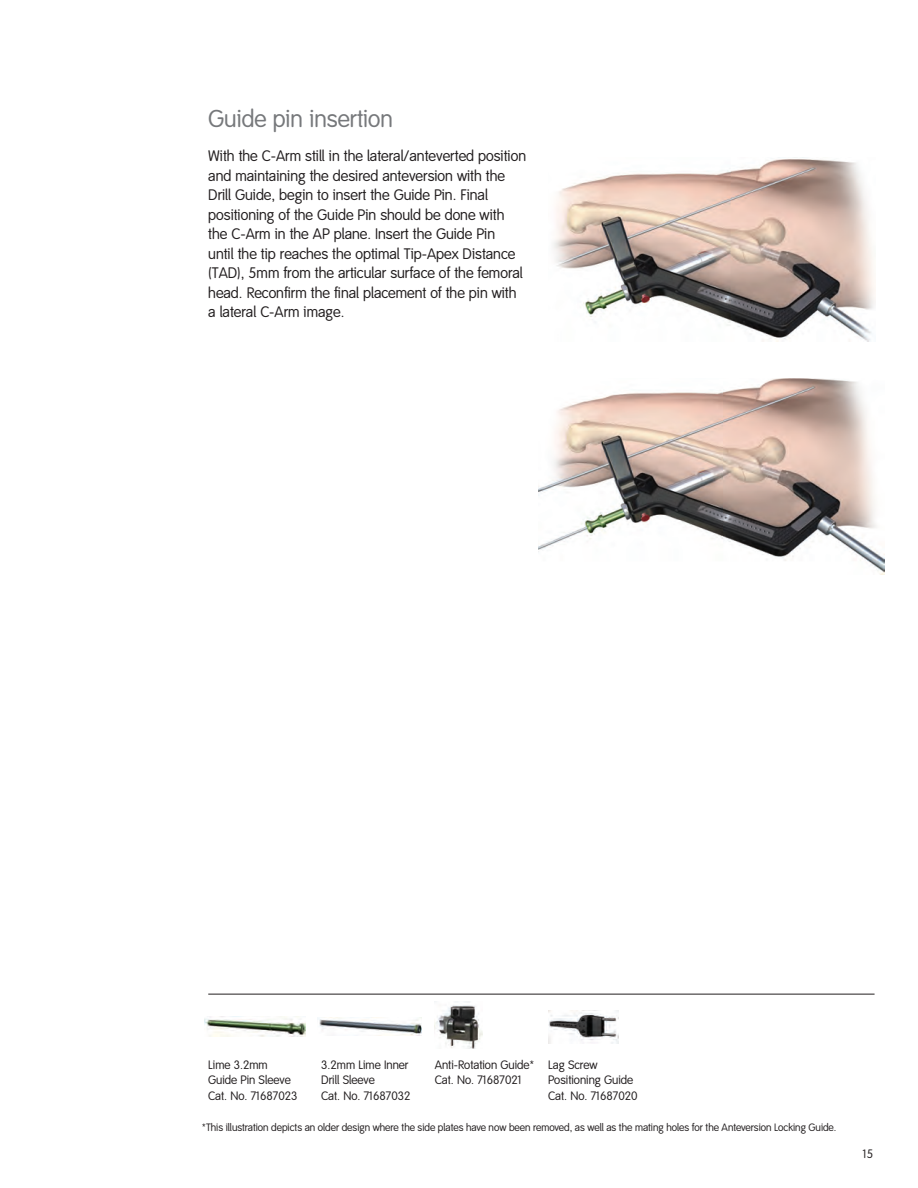
<style>
.page{position:relative;width:918px;height:1188px;background:#fff}
.page>*{position:absolute;margin:0;border:0;box-sizing:border-box;transform-origin:0 0}
.t1{font:24px "Smith&Nephew";color:#76787b}
.t2{font:15px/19.5px "Smith&Nephew";color:#231f20}
.t3{font:12px/15.3px "Smith&Nephew";color:#231f20}
.t4{font:10.5px "Smith&Nephew";color:#231f20}
</style>
<div class="page">
<hr style="left:208px;top:994px;width:667px;height:1px;background:#231f20">
<img style="left:318px;top:1018px;width:104px;height:18px">
<img style="left:435px;top:1001px;width:48px;height:48px">
<img style="left:539px;top:378px;width:345px;height:197px">
<img style="left:549px;top:1010px;width:69px;height:34px">
<img style="left:553px;top:159px;width:322px;height:183px">
<img style="left:205px;top:1017px;width:100px;height:19px">
<h1 class="t1" style="left:208px;top:104px;width:186px">Guide pin insertion</h1>
<p class="t2" style="left:208px;top:147px;width:319px">With the C-Arm still in the lateral/anteverted position and maintaining the desired anteversion with the Drill Guide, begin to insert the Guide Pin. Final positioning of the Guide Pin should be done with the C-Arm in the AP plane. Insert the Guide Pin<br>until the tip reaches the optimal Tip-Apex Distance (TAD), 5mm from the articular surface of the femoral head. Reconfirm the final placement of the pin with a lateral C-Arm image.</p>
<p class="t3" style="left:321px;top:1058px;width:91px">3.2mm Lime Inner<br>Drill Sleeve<br>Cat. No. 71687032</p>
<p class="t3" style="left:435px;top:1058px;width:100px">Anti-Rotation Guide*<br>Cat. No. 71687021</p>
<p class="t3" style="left:208px;top:1058px;width:91px">Lime 3.2mm<br>Guide Pin Sleeve<br>Cat. No. 71687023</p>
<p class="t4" style="left:202px;top:1122px;width:636px">*This illustration depicts an older design where the side plates have now been removed, as well as the mating holes for the Anteversion Locking Guide.</p>
<p class="t3" style="left:548px;top:1058px;width:91px">Lag Screw<br>Positioning Guide<br>Cat. No. 71687020</p>
<p class="t3" style="left:863px;top:1147px;width:12px">15</p>
</div>
